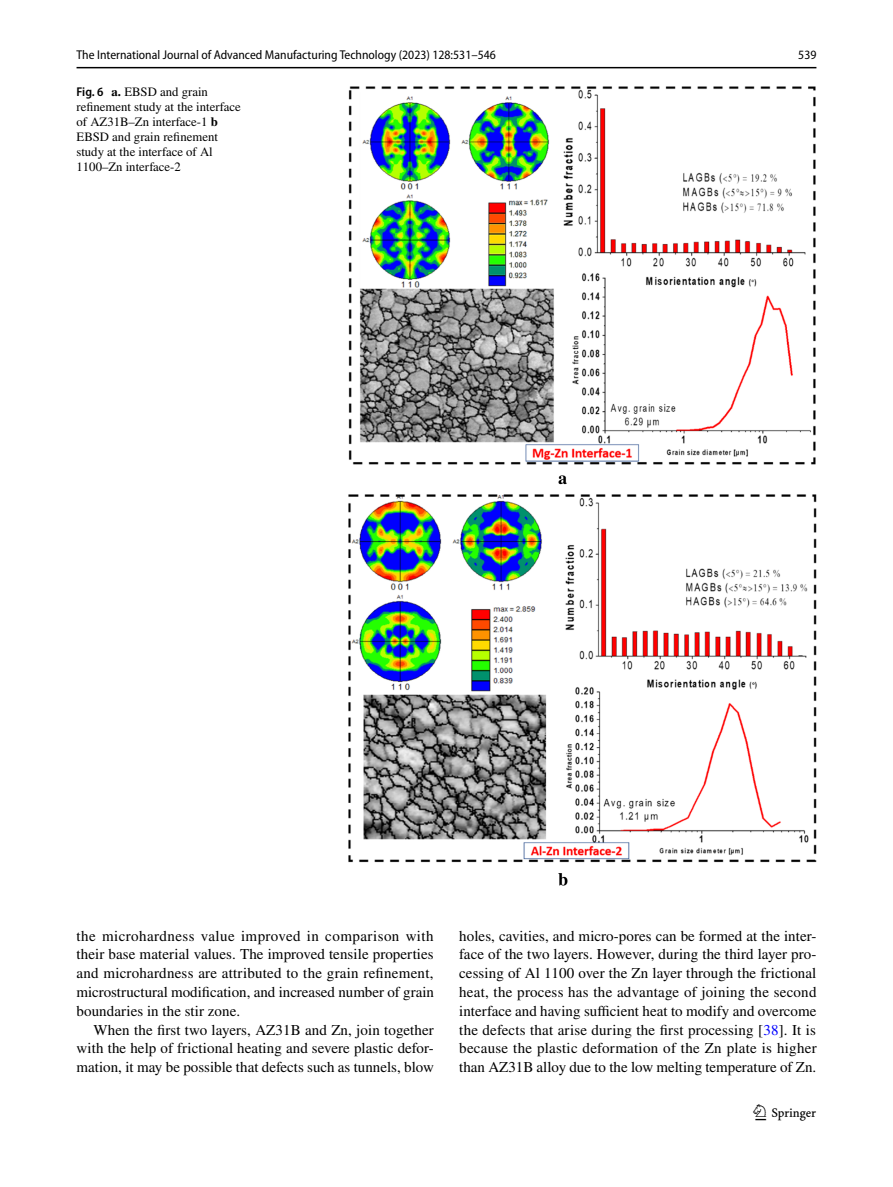
<style>
.page{position:relative;width:893px;height:1187px;background:#fff}
.page>*{position:absolute;margin:0;border:0;box-sizing:border-box;transform-origin:0 0}
.t1{font:22.5px "Springnew Regular 3";color:#000}
.t2{font:15px/18.8px "STIX";color:#000;text-align:justify}
.t3{font:12.75px/15px "STIX";color:#000}
.t4{font:semi-condensed 12.75px "Myriad Pro";color:#000}
.s1{font-family:"Myriad Pro";font-weight:600;font-stretch:semi-condensed}
.s2{font-weight:700}
.s3{color:#00f}
</style>
<div class="page">
<hr style="left:77px;top:67px;width:739px;height:1px;background:#000">
<img style="left:349px;top:87px;width:467px;height:798px">
<p class="t4" style="left:77px;top:48px;width:421px">The International Journal of Advanced Manufacturing Technology (2023) 128:531–546</p>
<p class="t4" style="left:798px;top:48px;width:20px">539</p>
<p class="t3" style="left:77px;top:85px;width:166px"><span class="s1">Fig. 6</span> <span class="s2">a.</span> EBSD and grain refinement study at the interface of AZ31B–Zn interface-1 <span class="s2">b<br></span>EBSD and grain refinement study at the interface of Al<br>1100–Zn interface-2</p>
<p class="t2" style="left:77px;top:927px;width:359px">the microhardness value improved in comparison with their base material values. The improved tensile properties and microhardness are attributed to the grain refinement, microstructural modification, and increased number of grain boundaries in the stir zone.</p>
<p class="t2" style="left:77px;top:1021px;width:359px;text-indent:17px">When the first two layers, AZ31B and Zn, join together with the help of frictional heating and severe plastic defor&shy;mation, it may be possible that defects such as tunnels, blow</p>
<p class="t2" style="left:459px;top:927px;width:359px">holes, cavities, and micro-pores can be formed at the inter&shy;face of the two layers. However, during the third layer pro&shy;cessing of Al 1100 over the Zn layer through the frictional heat, the process has the advantage of joining the second interface and having sufficient heat to modify and overcome the defects that arise during the first processing [<span class="s3">38</span>]. It is because the plastic deformation of the Zn plate is higher than AZ31B alloy due to the low melting temperature of Zn.</p>
<h1 class="t1" style="left:755px;top:1104px;width:62px">1 3</h1>
</div>
